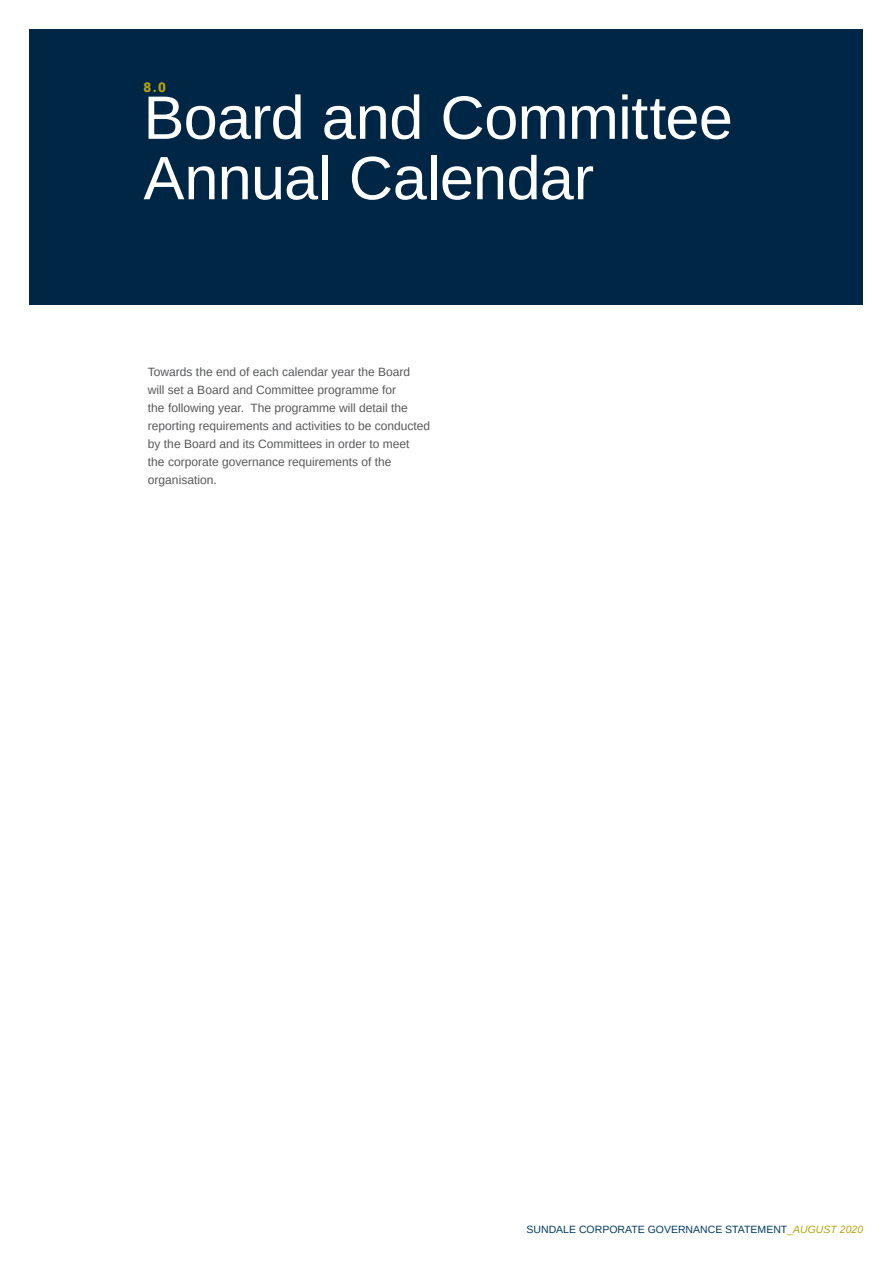
<style>
.page{position:relative;width:893px;height:1263px;background:#fff}
.page>*{position:absolute;margin:0;border:0;box-sizing:border-box;transform-origin:0 0}
.t1{font:61.35px/60.4px "Arimo";letter-spacing:-.01em;color:#fff}
.t2{font:900 13.5px "Roboto";color:#b7a10d}
.t3{font:12px/18px "Arimo";color:#57585a}
.t4{font:10.5px "Arimo";color:#003a63}
.s1{color:#b7a10d}
.s2{font-style:italic;color:#b7a10d}
</style>
<div class="page">
<div style="left:30px;top:30px;width:833px;height:275px;background:#002645"></div>
<p class="t2" style="left:144px;top:77px;width:24px">8.0</p>
<p class="t1" style="left:144px;top:88px;width:591px">Board and Committee<br>Annual Calendar</p>
<p class="t3" style="left:148px;top:363px;width:284px">Towards the end of each calendar year the Board<br>will set a Board and Committee programme for<br>the following year. The programme will detail the reporting requirements and activities to be conducted by the Board and its Committees in order to meet<br>the corporate governance requirements of the organisation.</p>
<p class="t4" style="left:526px;top:1223px;width:338px">SUNDALE CORPORATE GOVERNANCE STATEMENT<span class="s1">_</span><span class="s2">AUGUST 2020</span></p>
</div>
